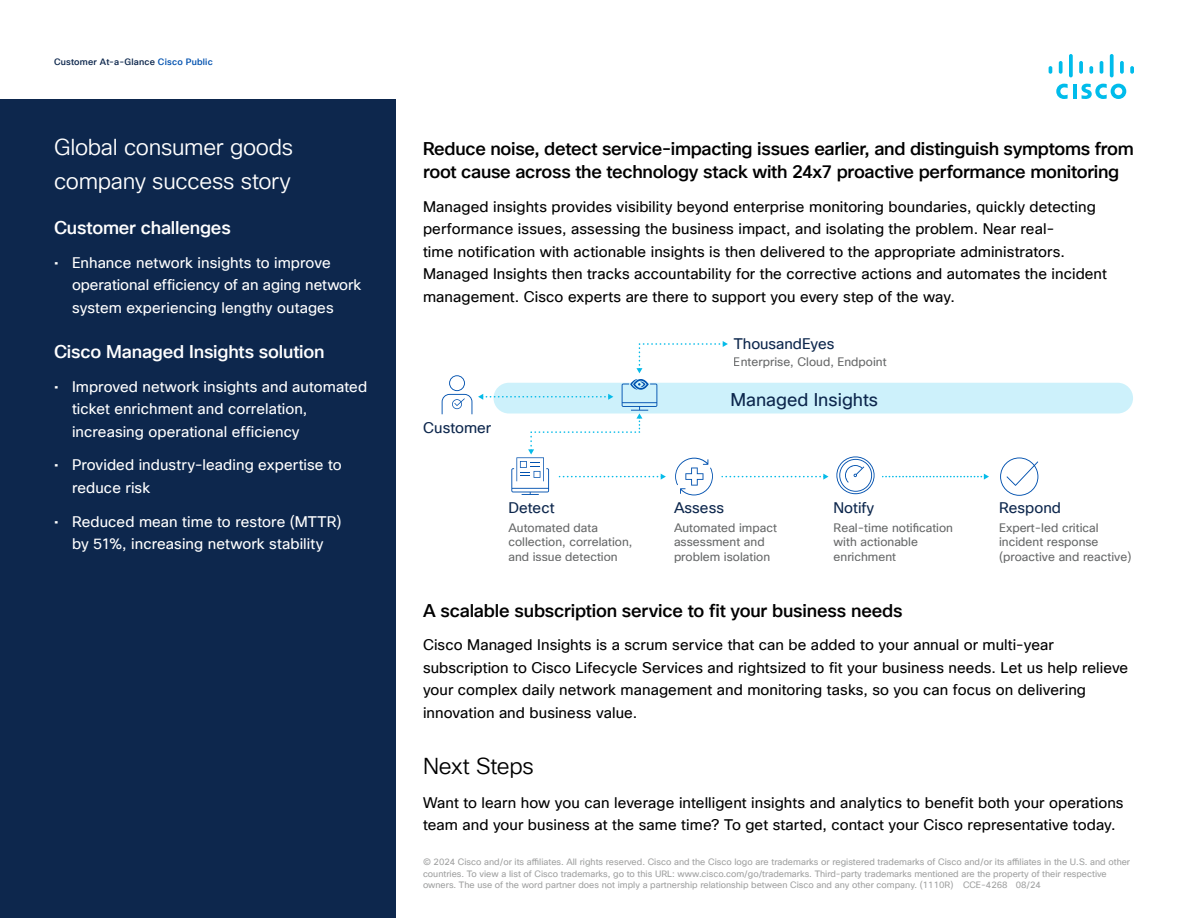
<style>
.page{position:relative;width:1188px;height:918px;background:#fff}
.page>*{position:absolute;margin:0;border:0;box-sizing:border-box;transform-origin:0 0}
.t1{font:22.5px/33.8px "Cisco Sans TT Light";letter-spacing:-.015em;color:#fff}
.t2{font:22.5px "Cisco Sans TT Light";letter-spacing:-.01em;color:#000}
.t3{font:500 18px/22.5px "Cisco Sans TT";letter-spacing:-.015em;color:#000}
.t4{font:500 18px "Cisco Sans TT";letter-spacing:-.01em;color:#fff}
.t5{font:18px "Cisco Sans TT";color:#0d274d}
.t6{font:15px/22.5px "Cisco Sans TT";letter-spacing:.005em;color:#000}
.t7{font:15px/22.5px "Cisco Sans TT";letter-spacing:.005em;color:#fff}
.t8{font:15px "Cisco Sans TT";color:#0d274d}
.t9{font:12px/14.4px "Cisco Sans TT";color:#414344}
.t10{font:9px/11.2px "Cisco Sans TT";color:#a0a1a1}
.t11{font:500 9px "Cisco Sans TT";letter-spacing:.02em;color:#0d274d}
.s1{color:#0051af}
</style>
<div class="page">
<svg style="left:1082px;top:84px;width:44px;height:15px"></svg>
<hr style="left:1073px;top:84px;width:3px;height:15px;background:#00bceb">
<svg style="left:1056px;top:84px;width:12px;height:15px"></svg>
<svg style="left:1130px;top:66px;width:4px;height:8px"></svg>
<svg style="left:1120px;top:61px;width:4px;height:13px"></svg>
<svg style="left:1110px;top:54px;width:4px;height:23px"></svg>
<svg style="left:1100px;top:61px;width:3px;height:13px"></svg>
<svg style="left:1089px;top:66px;width:4px;height:8px"></svg>
<svg style="left:1079px;top:61px;width:4px;height:13px"></svg>
<svg style="left:1069px;top:54px;width:4px;height:23px"></svg>
<svg style="left:1059px;top:61px;width:4px;height:13px"></svg>
<svg style="left:1049px;top:66px;width:3px;height:8px"></svg>
<div style="left:0;top:99px;width:396px;height:819px;background:#0d274d"></div>
<div style="left:494px;top:383px;width:639px;height:31px;background:#cdf1fb;border-radius:15px"></div>
<svg style="left:836px;top:456px;width:39px;height:39px"></svg>
<svg style="left:675px;top:458px;width:38px;height:37px"></svg>
<svg style="left:636px;top:341px;width:92px;height:32px"></svg>
<svg style="left:722px;top:474px;width:107px;height:6px"></svg>
<svg style="left:883px;top:474px;width:106px;height:6px"></svg>
<svg style="left:442px;top:375px;width:30px;height:39px"></svg>
<svg style="left:1000px;top:457px;width:38px;height:39px"></svg>
<svg style="left:478px;top:379px;width:188px;height:116px"></svg>
<p class="t11" style="left:54px;top:56px;width:160px">Customer At-a-Glance <span class="s1">Cisco Public</span></p>
<h1 class="t1" style="left:54px;top:131px;width:241px">Global consumer goods company success story</h1>
<p class="t4" style="left:54px;top:216px;width:178px">Customer challenges</p>
<p class="t7" style="left:72px;top:252px;width:291px;text-indent:-18px">• Enhance network insights to improve operational efficiency of an aging network system experiencing lengthy outages</p>
<p class="t4" style="left:54px;top:340px;width:272px">Cisco Managed Insights solution</p>
<p class="t7" style="left:72px;top:375px;width:297px;text-indent:-18px">• Improved network insights and automated ticket enrichment and correlation, increasing operational efficiency</p>
<p class="t7" style="left:72px;top:454px;width:271px;text-indent:-18px">• Provided industry-leading expertise to reduce risk</p>
<p class="t7" style="left:54px;top:510px;width:289px;text-align:center">• Reduced mean time to restore (MTTR) by 51%, increasing network stability</p>
<p class="t3" style="left:423px;top:138px;width:712px">Reduce noise, detect service-impacting issues earlier, and distinguish symptoms from root cause across the technology stack with 24x7 proactive performance monitoring</p>
<p class="t6" style="left:423px;top:195px;width:685px">Managed insights provides visibility beyond enterprise monitoring boundaries, quickly detecting performance issues, assessing the business impact, and isolating the problem. Near real-<br>time notification with actionable insights is then delivered to the appropriate administrators.<br>Managed Insights then tracks accountability for the corrective actions and automates the incident management. Cisco experts are there to support you every step of the way.</p>
<p class="t8" style="left:734px;top:334px;width:102px">ThousandEyes</p>
<p class="t9" style="left:734px;top:355px;width:154px">Enterprise, Cloud, Endpoint</p>
<p class="t8" style="left:423px;top:418px;width:69px">Customer</p>
<p class="t5" style="left:730px;top:388px;width:149px">Managed Insights</p>
<p class="t8" style="left:508px;top:498px;width:48px">Detect</p>
<p class="t8" style="left:674px;top:498px;width:52px">Assess</p>
<p class="t8" style="left:834px;top:498px;width:42px">Notify</p>
<p class="t8" style="left:999px;top:498px;width:63px">Respond</p>
<p class="t9" style="left:508px;top:521px;width:126px">Automated data collection, correlation, and issue detection</p>
<p class="t9" style="left:674px;top:521px;width:104px">Automated impact assessment and problem isolation</p>
<p class="t9" style="left:834px;top:521px;width:121px">Real-time notification with actionable enrichment</p>
<p class="t9" style="left:999px;top:521px;width:134px">Expert-led critical incident response (proactive and reactive)</p>
<p class="t3" style="left:423px;top:600px;width:481px">A scalable subscription service to fit your business needs</p>
<p class="t6" style="left:423px;top:634px;width:707px">Cisco Managed Insights is a scrum service that can be added to your annual or multi-year subscription to Cisco Lifecycle Services and rightsized to fit your business needs. Let us help relieve your complex daily network management and monitoring tasks, so you can focus on delivering innovation and business value.</p>
<h1 class="t2" style="left:423px;top:752px;width:112px">Next Steps</h1>
<p class="t6" style="left:423px;top:792px;width:702px">Want to learn how you can leverage intelligent insights and analytics to benefit both your operations team and your business at the same time? To get started, contact your Cisco representative today.</p>
<p class="t10" style="left:423px;top:857px;width:709px">© 2024 Cisco and/or its affiliates. All rights reserved. Cisco and the Cisco logo are trademarks or registered trademarks of Cisco and/or its affiliates in the U.S. and other countries. To view a list of Cisco trademarks, go to this URL: www.cisco.com/go/trademarks. Third-party trademarks mentioned are the property of their respective owners. The use of the word partner does not imply a partnership relationship between Cisco and any other company. (1110R) CCE-4268 08/24</p>
</div>
